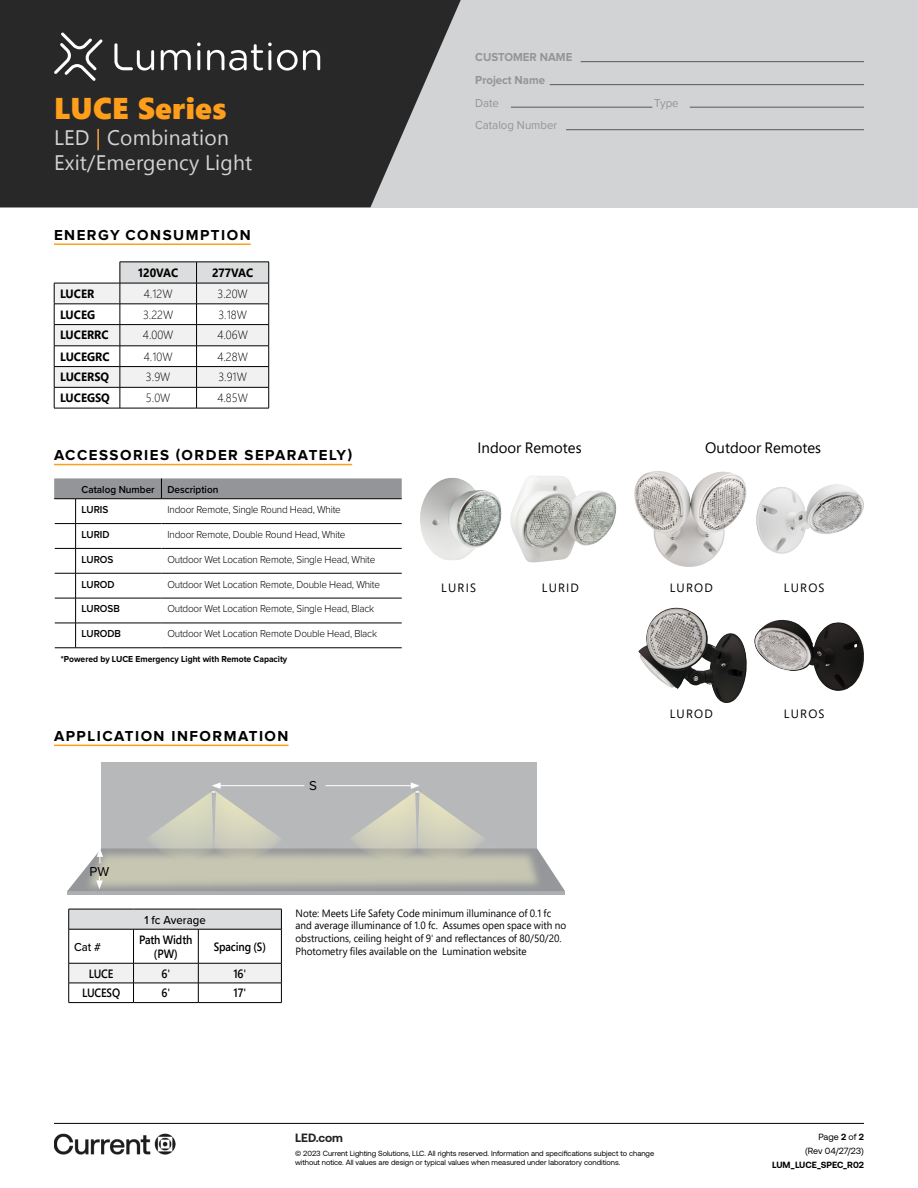
<style>
.page{position:relative;width:918px;height:1188px;background:#fff}
.page>*{position:absolute;margin:0;border:0;box-sizing:border-box;transform-origin:0 0}
.t1{font:30px "Segoe UI Black";letter-spacing:.01em;color:#ff9e1a}
.t2{font:21px/25.5px "Segoe UI";letter-spacing:.01em;color:#d1d3d4}
.t3{font:700 15px "Proxima Nova";letter-spacing:.1em;color:#000}
.t4{font:15px "Segoe Pro";color:#000}
.t5{font:13.5px "Proxima Nova";color:#000}
.t6{font:300 12px "Segoe Pro";color:#000;scale:.95 1}
.t7{font:700 12px "Segoe Pro";color:#000;scale:.95 1}
.t8{font:600 12px/14.4px "Segoe Pro";letter-spacing:-.01em;color:#000;text-align:center;scale:.9 1}
.t9{font:12px "Segoe Pro";letter-spacing:.1em;color:#000}
.t10{font:700 12px/23px "Proxima Nova";color:#939598;scale:.95 1}
.t11{font:12px "Proxima Nova";color:#939598;scale:.95 1}
.t12{font:500 12px "Proxima Nova";color:#000;scale:.95 1}
.t13{font:700 12px "Aeonik";color:#202322}
.t14{font:300 10.5px "Proxima Nova";letter-spacing:-.02em;color:#000;scale:.95 1}
.t15{font:10.5px/12.6px "Segoe Pro";color:#000;scale:.95 1}
.t16{font:600 10.5px/20.2px "Proxima Nova";color:#000;scale:.95 1}
.t17{font:700 9px "Proxima Nova";color:#000;scale:.95 1}
.t18{font:9px/14.1px "Aeonik";letter-spacing:-.005em;color:#000;text-align:right}
.t19{font:700 9px "Aeonik";color:#000}
.t20{font:7.5px/9.8px "Aeonik";color:#000}
.s1{color:#ffa64b}
.s2{font-weight:700}
</style>
<div class="page">
<div style="left:0;top:0;width:918px;height:207px;background:#d1d3d4"></div>
<svg style="left:0;top:0;width:461px;height:207px;background:#3a3a3b"></svg>
<svg style="left:161px;top:50px;width:30px;height:20px"></svg>
<hr style="left:197px;top:50px;width:3px;height:20px;background:#fff">
<svg style="left:197px;top:43px;width:4px;height:3px"></svg>
<svg style="left:207px;top:43px;width:113px;height:28px;background:#5d5c5d"></svg>
<svg style="left:114px;top:43px;width:40px;height:28px"></svg>
<svg style="left:54px;top:32px;width:49px;height:49px;background:#535253"></svg>
<hr style="left:54px;top:1123px;width:810px;height:1px;background:#000">
<img style="left:54px;top:1133px;width:122px;height:22px">
<hr style="left:581px;top:61px;width:283px;height:1px;background:#58595b">
<hr style="left:550px;top:84px;width:314px;height:1px;background:#58595b">
<hr style="left:566px;top:129px;width:298px;height:1px;background:#58595b">
<hr style="left:511px;top:107px;width:141px;height:1px;background:#58595b">
<hr style="left:690px;top:107px;width:174px;height:1px;background:#58595b">
<hr style="left:54px;top:243px;width:197px;height:2px;background:#ff9e1a">
<hr style="left:54px;top:464px;width:298px;height:1px;background:#ff9e1a">
<hr style="left:54px;top:745px;width:235px;height:1px;background:#ff9e1a">
<hr style="left:54px;top:408px;width:66px;height:1px;background:#000">
<hr style="left:120px;top:408px;width:77px;height:1px;background:#000">
<svg style="left:54px;top:262px;width:215px;height:146px"></svg>
<hr style="left:197px;top:408px;width:72px;height:1px;background:#000">
<svg style="left:54px;top:478px;width:348px;height:171px"></svg>
<img style="left:420px;top:478px;width:81px;height:81px">
<img style="left:510px;top:476px;width:106px;height:86px">
<img style="left:634px;top:471px;width:113px;height:96px">
<img style="left:756px;top:484px;width:108px;height:70px">
<img style="left:638px;top:608px;width:109px;height:95px">
<img style="left:754px;top:620px;width:110px;height:71px">
<div style="left:101px;top:762px;width:436px;height:87px;background:#b6b8ba"></div>
<svg style="left:67px;top:782px;width:498px;height:109px"></svg>
<div style="left:69px;top:909px;width:212px;height:20px;background:#dcddde"></div>
<hr style="left:68px;top:929px;width:1px;height:34px;background:#000">
<hr style="left:133px;top:929px;width:1px;height:34px;background:#000">
<hr style="left:198px;top:929px;width:1px;height:34px;background:#000">
<hr style="left:281px;top:929px;width:1px;height:34px;background:#000">
<svg style="left:68px;top:909px;width:1px;height:20px"></svg>
<hr style="left:69px;top:909px;width:65px;height:1px;background:#000">
<hr style="left:134px;top:909px;width:64px;height:1px;background:#000">
<hr style="left:198px;top:909px;width:84px;height:1px;background:#000">
<svg style="left:281px;top:909px;width:1px;height:20px"></svg>
<hr style="left:69px;top:929px;width:65px;height:1px;background:#000">
<hr style="left:134px;top:929px;width:64px;height:1px;background:#000">
<hr style="left:198px;top:929px;width:84px;height:1px;background:#000">
<hr style="left:69px;top:1002px;width:65px;height:1px;background:#000">
<hr style="left:134px;top:1002px;width:64px;height:1px;background:#000">
<svg style="left:68px;top:963px;width:214px;height:39px"></svg>
<hr style="left:198px;top:1002px;width:84px;height:1px;background:#000">
<h1 class="t1" style="left:54px;top:87px;width:174px">LUCE Series</h1>
<h2 class="t2" style="left:54px;top:123px;width:200px">LED <span class="s1">|</span> Combination<br>Exit/Emergency Light</h2>
<h3 class="t3" style="left:54px;top:226px;width:198px">ENERGY CONSUMPTION</h3>
<p class="t7" style="left:138px;top:264px;width:44px">120VAC</p>
<p class="t7" style="left:212px;top:264px;width:45px">277VAC</p>
<p class="t7" style="left:60px;top:285px;width:38px">LUCER</p>
<p class="t6" style="left:144px;top:285px;width:32px">4.12W</p>
<p class="t6" style="left:217px;top:285px;width:33px">3.20W</p>
<p class="t7" style="left:60px;top:306px;width:38px">LUCEG</p>
<p class="t6" style="left:143px;top:306px;width:33px">3.22W</p>
<p class="t6" style="left:218px;top:306px;width:32px">3.18W</p>
<p class="t7" style="left:60px;top:327px;width:53px">LUCERRC</p>
<p class="t6" style="left:143px;top:327px;width:34px">4.00W</p>
<p class="t6" style="left:217px;top:327px;width:34px">4.06W</p>
<p class="t7" style="left:60px;top:348px;width:54px">LUCEGRC</p>
<p class="t6" style="left:144px;top:348px;width:32px">4.10W</p>
<p class="t6" style="left:217px;top:348px;width:34px">4.28W</p>
<p class="t7" style="left:60px;top:369px;width:53px">LUCERSQ</p>
<p class="t6" style="left:146px;top:369px;width:27px">3.9W</p>
<p class="t6" style="left:218px;top:369px;width:32px">3.91W</p>
<p class="t7" style="left:60px;top:389px;width:54px">LUCEGSQ</p>
<p class="t6" style="left:146px;top:390px;width:27px">5.0W</p>
<p class="t6" style="left:217px;top:390px;width:34px">4.85W</p>
<h3 class="t3" style="left:54px;top:447px;width:300px">ACCESSORIES (ORDER SEPARATELY)</h3>
<p class="t16" style="left:82px;top:479px;width:145px">Catalog Number Description<br>LURIS</p>
<p class="t14" style="left:167px;top:502px;width:184px">Indoor Remote, Single Round Head, White</p>
<p class="t16" style="left:82px;top:524px;width:31px">LURID</p>
<p class="t14" style="left:167px;top:527px;width:189px">Indoor Remote, Double Round Head, White</p>
<p class="t16" style="left:82px;top:549px;width:35px">LUROS</p>
<p class="t14" style="left:167px;top:551px;width:220px">Outdoor Wet Location Remote, Single Head, White</p>
<p class="t16" style="left:82px;top:574px;width:36px">LUROD</p>
<p class="t14" style="left:167px;top:576px;width:225px">Outdoor Wet Location Remote, Double Head, White</p>
<p class="t16" style="left:82px;top:598px;width:42px">LUROSB</p>
<p class="t14" style="left:167px;top:601px;width:219px">Outdoor Wet Location Remote, Single Head, Black</p>
<p class="t16" style="left:82px;top:623px;width:43px">LURODB</p>
<p class="t14" style="left:167px;top:626px;width:222px">Outdoor Wet Location Remote Double Head, Black</p>
<p class="t17" style="left:61px;top:654px;width:240px">*Powered by LUCE Emergency Light with Remote Capacity</p>
<h3 class="t3" style="left:54px;top:727px;width:236px">APPLICATION INFORMATION</h3>
<p class="t5" style="left:309px;top:779px;width:9px">S</p>
<p class="t5" style="left:90px;top:865px;width:21px">PW</p>
<p class="t10" style="left:475px;top:46px;width:104px">CUSTOMER NAME<br>Project Name</p>
<p class="t11" style="left:475px;top:120px;width:88px">Catalog Number</p>
<p class="t11" style="left:475px;top:97px;width:27px">Date</p>
<p class="t11" style="left:654px;top:97px;width:27px">Type</p>
<h3 class="t4" style="left:478px;top:437px;width:105px">Indoor Remotes</h3>
<h3 class="t4" style="left:705px;top:437px;width:117px">Outdoor Remotes</h3>
<p class="t9" style="left:441px;top:579px;width:36px">LURIS</p>
<p class="t9" style="left:542px;top:579px;width:39px">LURID</p>
<p class="t9" style="left:784px;top:579px;width:42px">LUROS</p>
<p class="t9" style="left:670px;top:579px;width:45px">LUROD</p>
<p class="t9" style="left:670px;top:705px;width:45px">LUROD</p>
<p class="t9" style="left:784px;top:705px;width:42px">LUROS</p>
<p class="t12" style="left:144px;top:911px;width:66px">1 fc Average</p>
<p class="t12" style="left:74px;top:938px;width:30px">Cat #</p>
<p class="t8" style="left:139px;top:932px;width:61px">Path Width (PW)</p>
<p class="t8" style="left:214px;top:939px;width:59px">Spacing (S)</p>
<p class="t8" style="left:89px;top:966px;width:29px">LUCE</p>
<p class="t8" style="left:162px;top:966px;width:11px">6'</p>
<p class="t8" style="left:233px;top:966px;width:16px">16'</p>
<p class="t8" style="left:82px;top:986px;width:44px">LUCESQ</p>
<p class="t8" style="left:162px;top:986px;width:11px">6'</p>
<p class="t8" style="left:234px;top:986px;width:16px">17'</p>
<p class="t15" style="left:296px;top:907px;width:287px">Note: Meets Life Safety Code minimum illuminance of 0.1 fc and average illuminance of 1.0 fc. Assumes open space with no obstructions, ceiling height of 9' and reflectances of 80/50/20.<br>Photometry files available on the Lumination website</p>
<p class="t13" style="left:295px;top:1131px;width:49px">LED.com</p>
<p class="t20" style="left:295px;top:1148px;width:361px">© 2023 Current Lighting Solutions, LLC. All rights reserved. Information and specifications subject to change without notice. All values are design or typical values when measured under laboratory conditions.</p>
<p class="t18" style="left:805px;top:1130px;width:60px">Page <span class="s2">2</span> of <span class="s2">2 </span>(Rev 04/27/23)</p>
<p class="t19" style="left:772px;top:1160px;width:93px">LUM_LUCE_SPEC_R02</p>
</div>
